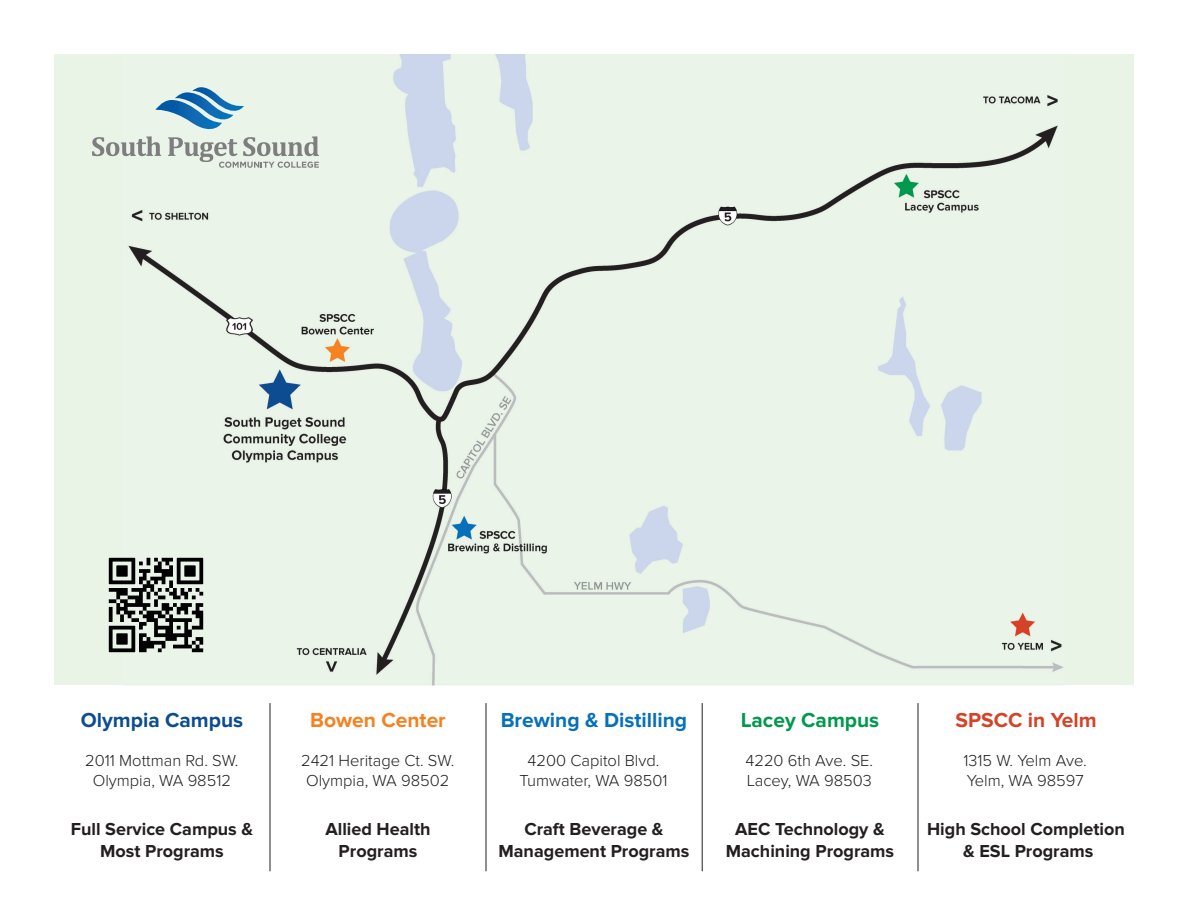
<style>
.page{position:relative;width:1188px;height:918px;background:#fff}
.page>*{position:absolute;margin:0;border:0;box-sizing:border-box;transform-origin:0 0}
.t1{font:700 21px "Proxima Nova";color:#0671ba}
.t2{font:700 21px "Proxima Nova";color:#0b4d90}
.t3{font:700 21px "Proxima Nova";color:#f58220}
.t4{font:700 21px "Proxima Nova";color:#00994c}
.t5{font:700 21px "Proxima Nova";color:#d64227}
.t6{font:700 18px/21.6px "Proxima Nova";color:#231f20;text-align:center}
.t7{font:300 16.5px "Proxima Nova";color:#231f20}
</style>
<div class="page">
<div style="left:1063px;top:54px;width:71px;height:631px;background:#e9f4e7"></div>
<div style="left:54px;top:54px;width:70px;height:631px;background:#e9f4e7"></div>
<img style="left:124px;top:54px;width:939px;height:632px">
<hr style="left:270px;top:703px;width:1px;height:168px;background:#231f20">
<hr style="left:486px;top:703px;width:1px;height:168px;background:#231f20">
<hr style="left:702px;top:703px;width:1px;height:168px;background:#231f20">
<hr style="left:918px;top:703px;width:1px;height:168px;background:#231f20">
<img style="left:108px;top:546px;width:107px;height:117px">
<svg style="left:92px;top:87px;width:227px;height:81px;background:#cbdad7"></svg>
<p class="t2" style="left:81px;top:707px;width:164px">Olympia Campus</p>
<p class="t3" style="left:310px;top:707px;width:137px">Bowen Center</p>
<p class="t1" style="left:501px;top:707px;width:188px">Brewing &amp; Distilling</p>
<p class="t4" style="left:741px;top:707px;width:140px">Lacey Campus</p>
<p class="t5" style="left:955px;top:707px;width:143px">SPSCC in Yelm</p>
<p class="t7" style="left:85px;top:752px;width:155px">2011 Mottman Rd. SW.</p>
<p class="t7" style="left:93px;top:771px;width:140px">Olympia, WA 98512</p>
<p class="t7" style="left:301px;top:752px;width:155px">2421 Heritage Ct. SW.</p>
<p class="t7" style="left:306px;top:771px;width:145px">Olympia, WA 98502</p>
<p class="t7" style="left:528px;top:752px;width:133px">4200 Capitol Blvd.</p>
<p class="t7" style="left:520px;top:771px;width:150px">Tumwater, WA 98501</p>
<p class="t7" style="left:746px;top:752px;width:129px">4220 6th Ave. SE.</p>
<p class="t7" style="left:747px;top:771px;width:127px">Lacey, WA 98503</p>
<p class="t7" style="left:963px;top:752px;width:125px">1315 W. Yelm Ave.</p>
<p class="t7" style="left:967px;top:771px;width:118px">Yelm, WA 98597</p>
<p class="t6" style="left:71px;top:819px;width:184px">Full Service Campus &amp;<br>Most Programs</p>
<p class="t6" style="left:325px;top:819px;width:107px">Allied Health<br>Programs</p>
<p class="t6" style="left:499px;top:819px;width:192px">Craft Beverage &amp;<br>Management Programs</p>
<p class="t6" style="left:726px;top:819px;width:170px">AEC Technology &amp;<br>Machining Programs</p>
<p class="t6" style="left:927px;top:819px;width:199px">High School Completion &amp; ESL Programs</p>
</div>
